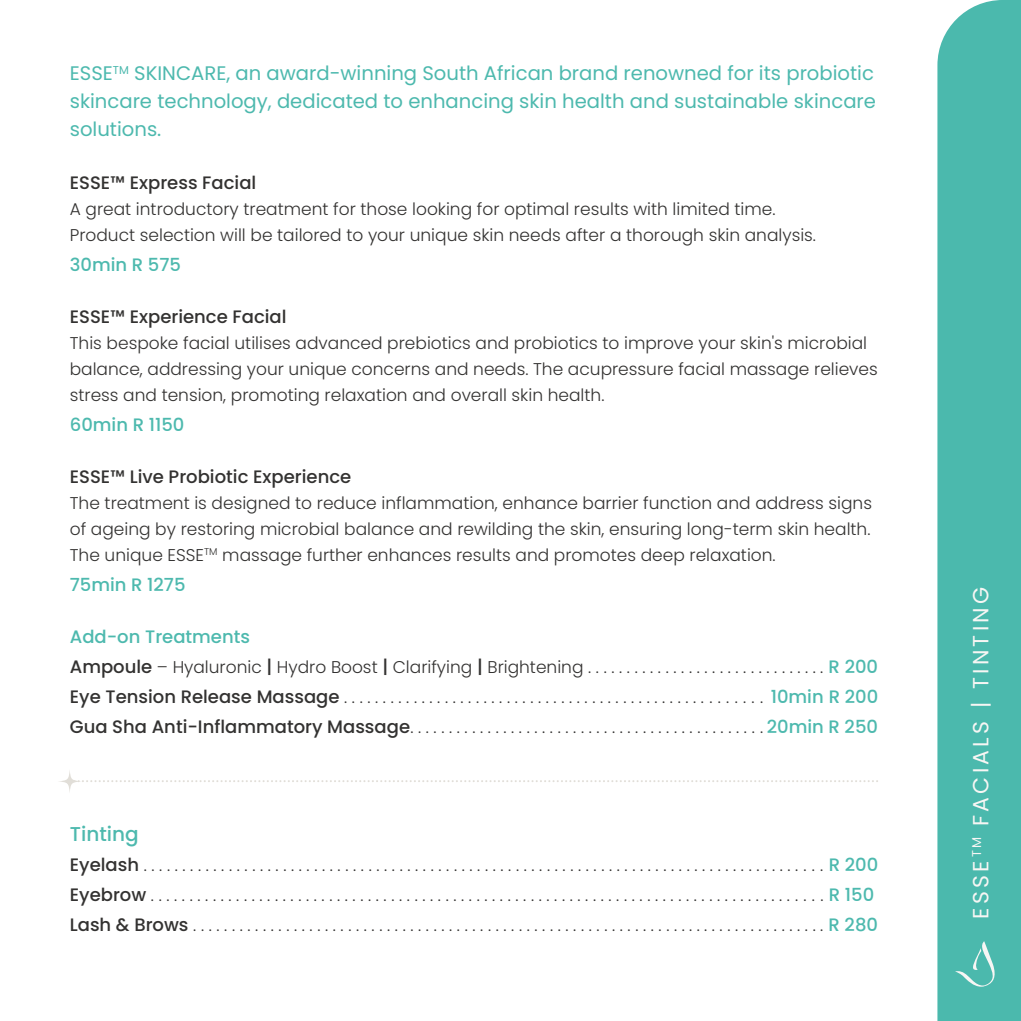
<style>
.page{position:relative;width:1021px;height:1021px;background:#fff}
.page>*{position:absolute;margin:0;border:0;box-sizing:border-box;transform-origin:0 0}
.t1{font:22px "Poppins";letter-spacing:.15em;color:#f7f6f4}
.t2{font:500 20px "Poppins";color:#4db9ae}
.t3{font:19.6px/28px "Poppins";color:#4db9ae;text-align:justify}
.t4{font:500 18px "Poppins";color:#333231}
.t5{font:500 18px "Poppins";color:#4db9ae}
.t6{font:300 17px/26px "Poppins";color:#333231}
.s1{font-weight:500;font-size:18px}
.s2{font-weight:500;font-size:18px;color:#4db9ae}
</style>
<div class="page">
<div style="left:937px;top:0;width:83px;height:1020px;background:#4bb9ad"></div>
<svg style="left:955px;top:941px;width:42px;height:45px;background:#62c1b6"></svg>
<svg style="left:82px;top:780px;width:796px;height:2px"></svg>
<svg style="left:58px;top:769px;width:24px;height:24px"></svg>
<p class="t3" style="left:70px;top:59px;width:807px">ESSE<sup>TM</sup> SKINCARE, an award-winning South African brand renowned for its probiotic skincare technology, dedicated to enhancing skin health and sustainable skincare solutions.</p>
<p class="t4" style="left:70px;top:172px;width:188px">ESSE™ Express Facial</p>
<p class="t6" style="left:70px;top:196px;width:747px">A great introductory treatment for those looking for optimal results with limited time.<br>Product selection will be tailored to your unique skin needs after a thorough skin analysis.</p>
<p class="t5" style="left:70px;top:254px;width:113px">30min R 575</p>
<p class="t4" style="left:70px;top:306px;width:218px">ESSE™ Experience Facial</p>
<p class="t6" style="left:70px;top:330px;width:809px">This bespoke facial utilises advanced prebiotics and probiotics to improve your skin's microbial balance, addressing your unique concerns and needs. The acupressure facial massage relieves stress and tension, promoting relaxation and overall skin health.</p>
<p class="t5" style="left:70px;top:414px;width:116px">60min R 1150</p>
<p class="t4" style="left:70px;top:466px;width:283px">ESSE™ Live Probiotic Experience</p>
<p class="t6" style="left:70px;top:490px;width:803px;text-align:justify">The treatment is designed to reduce inflammation, enhance barrier function and address signs of ageing by restoring microbial balance and rewilding the skin, ensuring long-term skin health.<br>The unique ESSE<sup>TM</sup> massage further enhances results and promotes deep relaxation.</p>
<p class="t5" style="left:70px;top:574px;width:117px">75min R 1275</p>
<p class="t5" style="left:70px;top:626px;width:182px">Add-on Treatments</p>
<p class="t6" style="left:70px;top:652px;width:810px;line-height:30px;text-align:justify"><span class="s1">Ampoule</span> – Hyaluronic <span class="s1">|</span> Hydro Boost <span class="s1">|</span> Clarifying <span class="s1">|</span> Brightening . . . . . . . . . . . . . . . . . . . . . . . . . . . . . . . <span class="s2">R 200<br></span><span class="s1">Eye Tension Release Massage</span> . . . . . . . . . . . . . . . . . . . . . . . . . . . . . . . . . . . . . . . . . . . . . . . . . . . . . . <span class="s2">10min R 200<br></span><span class="s1">Gua Sha Anti-Inflammatory Massage</span>. . . . . . . . . . . . . . . . . . . . . . . . . . . . . . . . . . . . . . . . . . . . . . <span class="s2">20min R 250</span></p>
<p class="t2" style="left:70px;top:822px;width:70px">Tinting</p>
<p class="t6" style="left:70px;top:850px;width:809px;line-height:30px"><span class="s1">Eyelash</span> . . . . . . . . . . . . . . . . . . . . . . . . . . . . . . . . . . . . . . . . . . . . . . . . . . . . . . . . . . . . . . . . . . . . . . . . . . . . . . . . . . . . . . . . <span class="s2">R 200<br></span><span class="s1">Eyebrow</span> . . . . . . . . . . . . . . . . . . . . . . . . . . . . . . . . . . . . . . . . . . . . . . . . . . . . . . . . . . . . . . . . . . . . . . . . . . . . . . . . . . . . . . . <span class="s2">R 150<br></span><span class="s1">Lash &amp; Brows</span> . . . . . . . . . . . . . . . . . . . . . . . . . . . . . . . . . . . . . . . . . . . . . . . . . . . . . . . . . . . . . . . . . . . . . . . . . . . . . . . . . . <span class="s2">R 280</span></p>
<p class="t1" style="left:968px;top:918px;width:333px;rotate:-90deg">ESSE<sup>TM</sup> FACIALS | TINTING</p>
</div>
